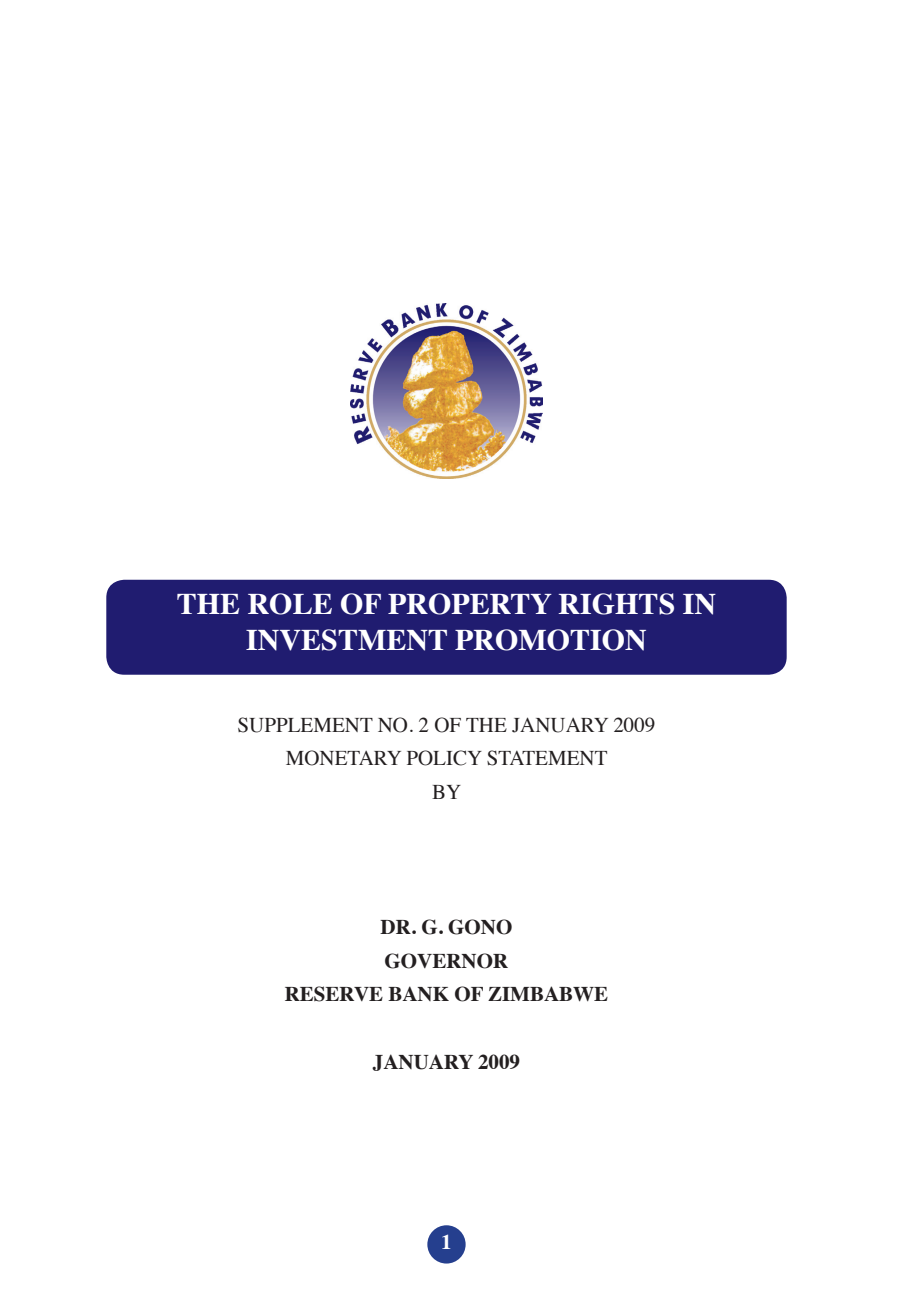
<style>
.page{position:relative;width:910px;height:1297px;background:#fff}
.page>*{position:absolute;margin:0;border:0;box-sizing:border-box;transform-origin:0 0}
.t1{font:700 30px/36px "Times";color:#fff;text-align:center}
.t2{font:21px/33.8px "Times";color:#231f20;text-align:center}
.t3{font:700 21px/33.8px "Times";color:#231f20;text-align:center}
.t4{font:700 21px "Times";color:#fff}
</style>
<div class="page">
<div style="left:427px;top:1225px;width:39px;height:38px;background:#253f8e;border-radius:50%"></div>
<div style="left:106px;top:580px;width:681px;height:95px;background:#201c70;border-radius:18px"></div>
<img style="left:351px;top:303px;width:191px;height:175px">
<h1 class="t1" style="left:177px;top:582px;width:541px">THE ROLE OF PROPERTY RIGHTS IN<br>INVESTMENT PROMOTION</h1>
<p class="t2" style="left:237px;top:706px;width:419px">SUPPLEMENT NO. 2 OF THE JANUARY 2009<br>MONETARY POLICY STATEMENT<br>BY</p>
<p class="t3" style="left:285px;top:908px;width:325px">DR. G. GONO<br>GOVERNOR<br>RESERVE BANK OF ZIMBABWE</p>
<p class="t3" style="left:373px;top:1042px;width:149px">JANUARY 2009</p>
<p class="t4" style="left:441px;top:1222px;width:12px">1</p>
</div>
